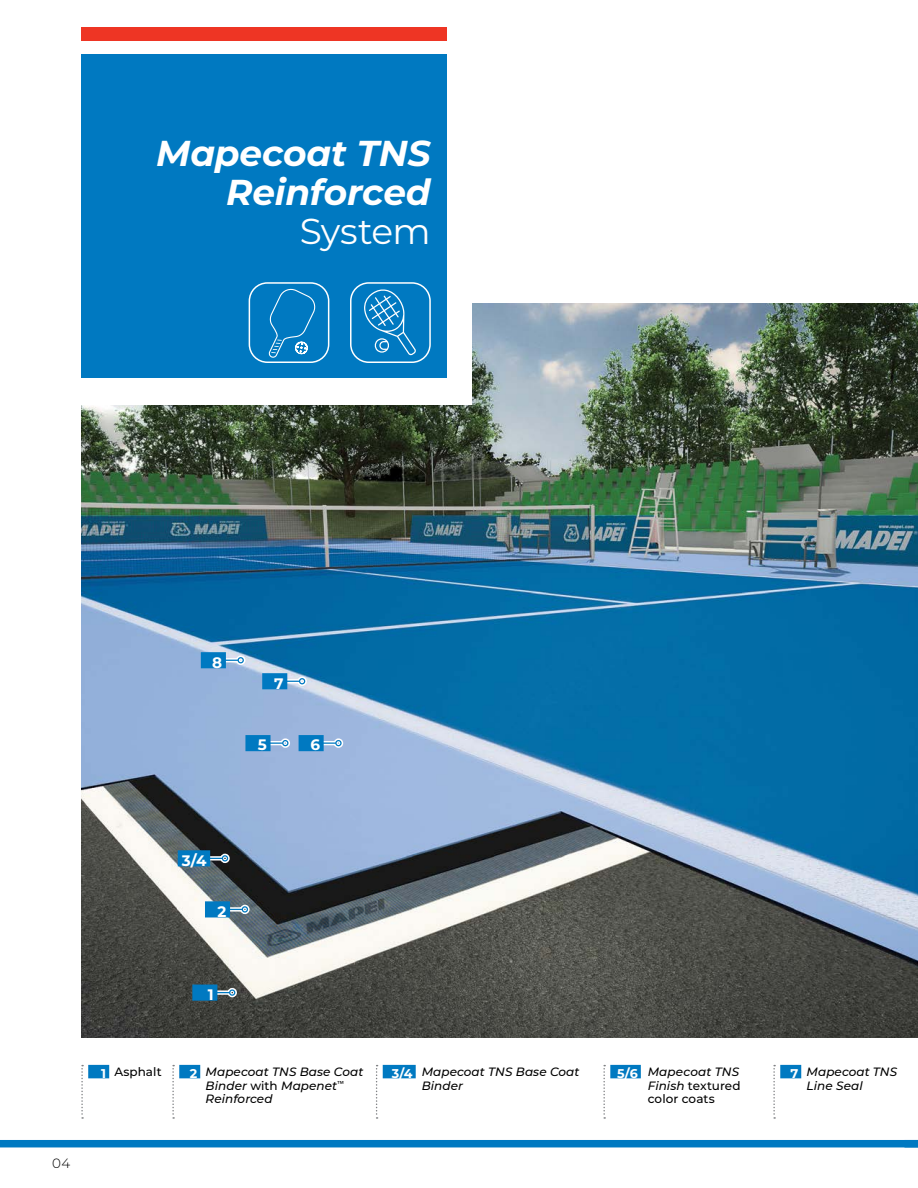
<style>
.page{position:relative;width:918px;height:1188px;background:#fff}
.page>*{position:absolute;margin:0;border:0;box-sizing:border-box;transform-origin:0 0}
.t1{font:italic 700 36px/39px "Montserrat";letter-spacing:-.005em;color:#fff;text-align:right}
.t2{font:36px "Montserrat";letter-spacing:-.02em;color:#fff}
.t3{font:700 15.15px "Montserrat";color:#fff}
.t4{font:300 13.5px "Montserrat";color:#000}
.t5{font:italic 500 12px/13.5px "Montserrat";letter-spacing:.005em;color:#000}
.t6{font:500 12px/13.5px "Montserrat";letter-spacing:.005em;color:#000}
.s1{font-weight:700;font-size:12.75px;color:#fff}
.s2{font-weight:700;font-style:normal;font-size:12.75px;color:#fff}
.s3{font-style:italic}
.s4{font-style:normal}
</style>
<div class="page">
<div style="left:0;top:1140px;width:918px;height:7px;background:#0079c1"></div>
<img style="left:81px;top:303px;width:837px;height:735px">
<svg style="left:192px;top:985px;width:46px;height:16px"></svg>
<svg style="left:178px;top:850px;width:53px;height:16px"></svg>
<svg style="left:299px;top:735px;width:45px;height:16px"></svg>
<svg style="left:245px;top:735px;width:46px;height:16px"></svg>
<svg style="left:205px;top:901px;width:46px;height:16px"></svg>
<svg style="left:262px;top:673px;width:46px;height:16px"></svg>
<svg style="left:201px;top:652px;width:45px;height:16px"></svg>
<svg style="left:81px;top:1065px;width:28px;height:54px"></svg>
<svg style="left:376px;top:1065px;width:40px;height:54px"></svg>
<svg style="left:603px;top:1065px;width:38px;height:54px"></svg>
<svg style="left:773px;top:1065px;width:28px;height:54px"></svg>
<div style="left:80px;top:55px;width:392px;height:350px;background:#fff"></div>
<div style="left:81px;top:55px;width:366px;height:323px;background:#0079c1"></div>
<div style="left:81px;top:27px;width:366px;height:13px;background:#ee3524"></div>
<svg style="left:364px;top:289px;width:52px;height:66px"></svg>
<div style="left:350px;top:282px;width:81px;height:81px;border:2px solid #fff;border-radius:18px"></div>
<div style="left:249px;top:282px;width:80px;height:81px;border:2px solid #fff;border-radius:18px"></div>
<svg style="left:268px;top:288px;width:48px;height:70px"></svg>
<svg style="left:172px;top:1065px;width:28px;height:54px"></svg>
<h1 class="t1" style="left:156px;top:132px;width:276px">Mapecoat TNS<br>Reinforced</h1>
<h1 class="t2" style="left:300px;top:206px;width:133px">System</h1>
<p class="t3" style="left:212px;top:651px;width:12px">8</p>
<p class="t3" style="left:274px;top:672px;width:11px">7</p>
<p class="t3" style="left:258px;top:734px;width:11px">5</p>
<p class="t3" style="left:310px;top:734px;width:11px">6</p>
<p class="t4" style="left:52px;top:1154px;width:19px">04</p>
<p class="t3" style="left:182px;top:849px;width:26px">3/4</p>
<p class="t3" style="left:218px;top:900px;width:10px">2</p>
<p class="t3" style="left:208px;top:984px;width:7px">1</p>
<p class="t6" style="left:101px;top:1065px;width:62px"><span class="s1">1</span> Asphalt</p>
<p class="t5" style="left:422px;top:1065px;width:159px;text-indent:-30px"><span class="s2">3/4</span> Mapecoat TNS Base Coat<br>Binder</p>
<p class="t6" style="left:648px;top:1065px;width:94px;text-indent:-31px"><span class="s1">5/6</span> <span class="s3">Mapecoat TNS<br>Finish</span> textured color coats</p>
<p class="t5" style="left:807px;top:1065px;width:92px;text-indent:-16px"><span class="s2">7</span> Mapecoat TNS<br>Line Seal</p>
<p class="t5" style="left:206px;top:1065px;width:159px;text-indent:-16px"><span class="s2">2</span> Mapecoat TNS Base Coat<br>Binder <span class="s4">with</span> Mapenet<sup>™<br></sup>Reinforced</p>
</div>
